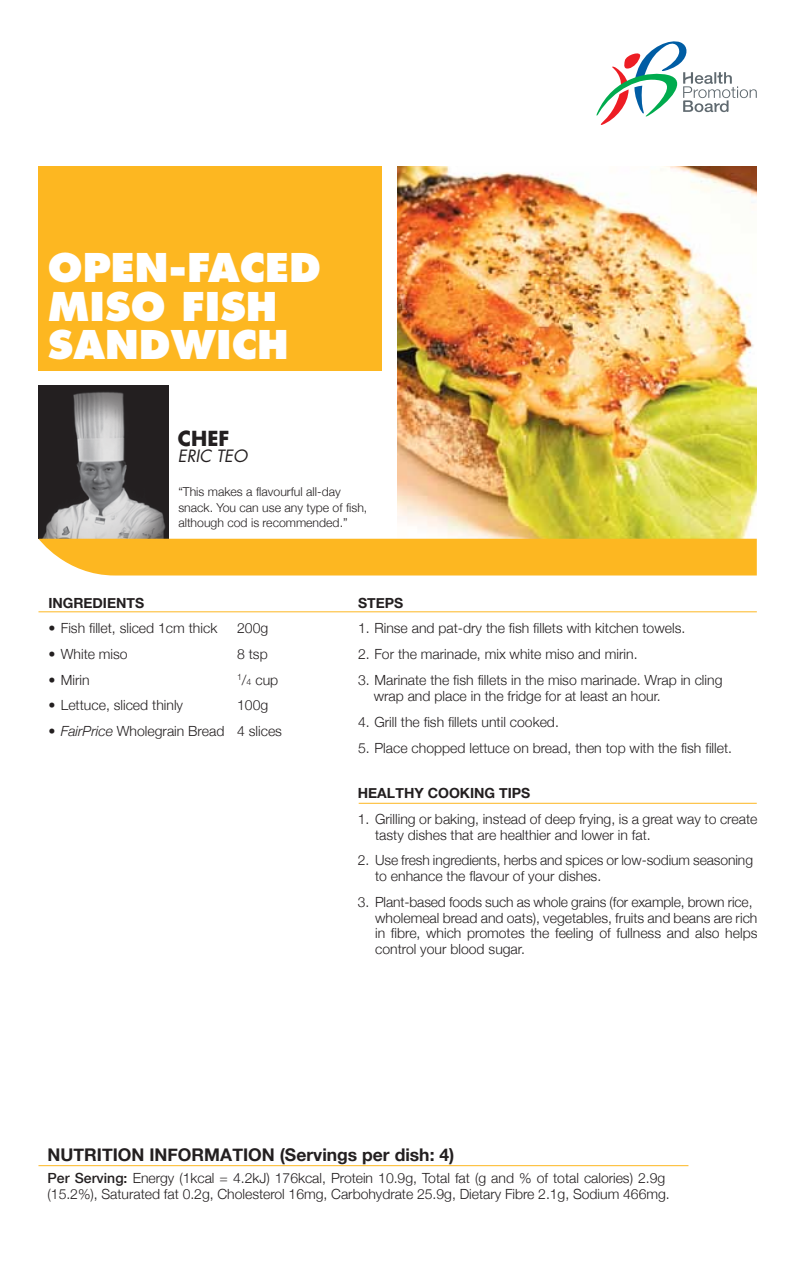
<style>
.page{position:relative;width:802px;height:1288px;background:#fff}
.page>*{position:absolute;margin:0;border:0;box-sizing:border-box;transform-origin:0 0}
.t1{font:800 38.5px/38.5px "Futura";color:#fff}
.t2{font:700 20.12px "Futura";color:#231f20}
.t3{font:700 17.5px "Helvetica Neue";color:#231f20}
.t4{font:italic 16.45px "Futura";color:#231f20}
.t5{font:300 14px/15.8px "Helvetica Neue";color:#231f20}
.t6{font:700 14px "Helvetica Neue";color:#231f20}
.t7{font:300 12.25px/15.8px "Helvetica Neue";color:#231f20}
.s1{font-size:8.75px}
.s2{font-style:italic}
.s3{font-weight:500}
</style>
<div class="page">
<hr style="left:38px;top:1165px;width:650px;height:1px;background:#fdb721">
<div style="left:39px;top:166px;width:343px;height:204px;background:#fdb721"></div>
<svg style="left:596px;top:41px;width:160px;height:84px"></svg>
<hr style="left:38px;top:611px;width:718px;height:1px;background:#fdb721">
<img style="left:38px;top:385px;width:130px;height:153px">
<img style="left:397px;top:167px;width:359px;height:371px">
<div style="left:38px;top:538px;width:718px;height:37px;background:#fdb721"></div>
<hr style="left:358px;top:802px;width:398px;height:1px;background:#fdb721">
<h1 class="t1" style="left:48px;top:248px;width:274px">OPEN-FACED<br>MISO FISH<br>SANDWICH</h1>
<h2 class="t2" style="left:178px;top:425px;width:53px">CHEF</h2>
<p class="t4" style="left:178px;top:446px;width:71px">ERIC TEO</p>
<p class="t7" style="left:178px;top:483px;width:190px">“This makes a flavourful all-day snack. You can use any type of fish, although cod is recommended.”</p>
<p class="t6" style="left:48px;top:594px;width:97px">INGREDIENTS</p>
<p class="t5" style="left:48px;top:620px;width:170px">• Fish fillet, sliced 1cm thick</p>
<p class="t5" style="left:237px;top:620px;width:33px">200g</p>
<p class="t5" style="left:48px;top:645px;width:81px">• White miso</p>
<p class="t5" style="left:237px;top:645px;width:32px">8 tsp</p>
<p class="t5" style="left:48px;top:671px;width:43px">• Mirin</p>
<p class="t5" style="left:237px;top:671px;width:43px"><sup>1</sup>/<span class="s1">4</span> cup</p>
<p class="t5" style="left:48px;top:697px;width:136px">• Lettuce, sliced thinly</p>
<p class="t5" style="left:237px;top:697px;width:33px">100g</p>
<p class="t5" style="left:48px;top:722px;width:235px">• <span class="s2">FairPrice</span> Wholegrain Bread 4 slices</p>
<p class="t6" style="left:358px;top:594px;width:47px">STEPS</p>
<p class="t5" style="left:358px;top:620px;width:328px">1. Rinse and pat-dry the fish fillets with kitchen towels.</p>
<p class="t5" style="left:358px;top:645px;width:281px">2. For the marinade, mix white miso and mirin.</p>
<p class="t5" style="left:373px;top:670px;width:350px;line-height:16.8px;text-indent:-16px">3. Marinate the fish fillets in the miso marinade. Wrap in cling wrap and place in the fridge for at least an hour.</p>
<p class="t5" style="left:358px;top:714px;width:202px">4. Grill the fish fillets until cooked.</p>
<p class="t5" style="left:358px;top:739px;width:375px">5. Place chopped lettuce on bread, then top with the fish fillet.</p>
<p class="t6" style="left:357px;top:784px;width:174px">HEALTHY COOKING TIPS</p>
<p class="t5" style="left:375px;top:810px;width:383px;text-indent:-17px">1. Grilling or baking, instead of deep frying, is a great way to create tasty dishes that are healthier and lower in fat.</p>
<p class="t5" style="left:375px;top:852px;width:379px;text-indent:-17px">2. Use fresh ingredients, herbs and spices or low-sodium seasoning to enhance the flavour of your dishes.</p>
<p class="t5" style="left:375px;top:893px;width:383px;text-indent:-17px">3. Plant-based foods such as whole grains (for example, brown rice, wholemeal bread and oats), vegetables, fruits and beans are rich in fibre, which promotes the feeling of fullness and also helps control your blood sugar.</p>
<p class="t3" style="left:48px;top:1143px;width:408px">NUTRITION INFORMATION (Servings per dish: 4)</p>
<p class="t5" style="left:48px;top:1170px;width:623px"><span class="s3">Per Serving:</span> Energy (1kcal = 4.2kJ) 176kcal, Protein 10.9g, Total fat (g and % of total calories) 2.9g (15.2%), Saturated fat 0.2g, Cholesterol 16mg, Carbohydrate 25.9g, Dietary Fibre 2.1g, Sodium 466mg.</p>
</div>
